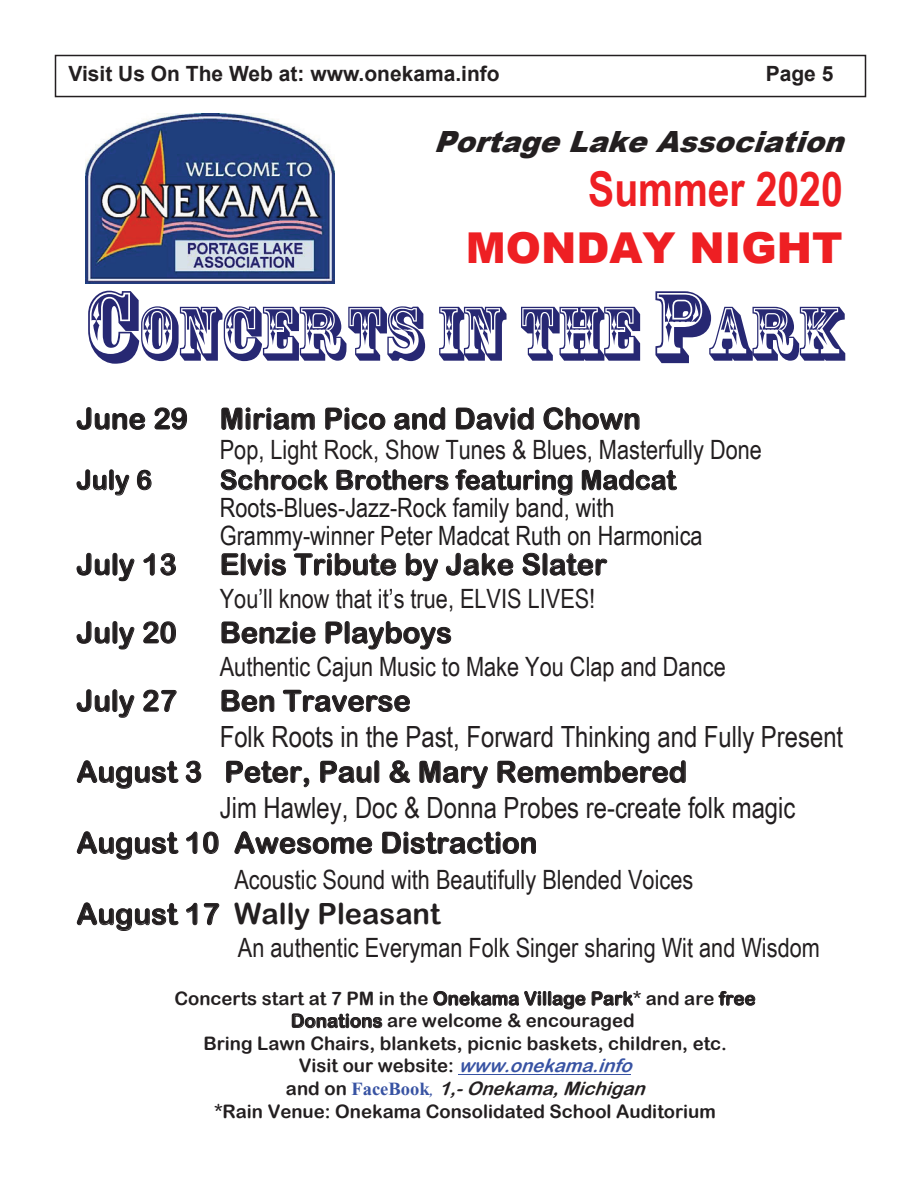
<style>
.page{position:relative;width:918px;height:1188px;background:#fff}
.page>*{position:absolute;margin:0;border:0;box-sizing:border-box;transform-origin:0 0}
.t1{font:71.85px "Rosewood Std";color:#272873}
.t2{font:700 47.85px "Arial Narrow";color:#ee1f23}
.t3{font:900 42.6px "Arial";color:#ee1f23}
.t4{font:29.25px "Arial Rounded MT Bold";color:#231f20}
.t5{font:29.25px "Arial Narrow";color:#231f20}
.t6{font:italic 900 29.25px "Arial";color:#231f20}
.t7{font:29.25px "Arial Rounded MT Bold";letter-spacing:.005em;color:#201d1e}
.t8{font:26.55px "Arial Narrow";color:#231f20}
.t9{font:26.55px/27.5px "Arial Narrow";color:#201d1e}
.t10{font:26.55px "Arial Rounded MT Bold";letter-spacing:.005em;color:#201d1e}
.t11{font:700 21px "Arial";color:#231f20}
.t12{font:18.6px/22.5px "Arial Rounded MT Bold";color:#231f20;text-align:center}
.s1{font-size:95.85px}
.s2{color:#201d1e}
.s3{color:#231f20}
.s4{font-style:italic;color:#3853a3}
.s5{font-family:"Times New Roman";font-weight:700;color:#3853a3}
.s6{font-family:"Times New Roman";font-style:italic;color:#3853a3}
.s7{font-style:italic}
</style>
<div class="page">
<div style="left:55px;top:55px;width:811px;height:42px;border:2px solid #231f20"></div>
<img style="left:86px;top:114px;width:248px;height:169px">
<svg style="left:77px;top:407px;width:68px;height:23px"></svg>
<svg style="left:154px;top:407px;width:33px;height:23px"></svg>
<svg style="left:221px;top:407px;width:94px;height:23px"></svg>
<svg style="left:325px;top:407px;width:60px;height:23px"></svg>
<svg style="left:394px;top:407px;width:51px;height:23px"></svg>
<svg style="left:456px;top:407px;width:78px;height:23px"></svg>
<svg style="left:543px;top:407px;width:97px;height:23px"></svg>
<svg style="left:77px;top:469px;width:52px;height:27px"></svg>
<svg style="left:137px;top:470px;width:15px;height:20px"></svg>
<svg style="left:221px;top:469px;width:107px;height:21px"></svg>
<svg style="left:336px;top:470px;width:113px;height:20px"></svg>
<svg style="left:455px;top:470px;width:117px;height:26px"></svg>
<svg style="left:582px;top:469px;width:95px;height:21px"></svg>
<svg style="left:77px;top:553px;width:58px;height:28px"></svg>
<svg style="left:143px;top:553px;width:33px;height:23px"></svg>
<svg style="left:221px;top:553px;width:65px;height:23px"></svg>
<svg style="left:294px;top:553px;width:102px;height:23px"></svg>
<svg style="left:406px;top:553px;width:32px;height:28px"></svg>
<svg style="left:446px;top:553px;width:67px;height:23px"></svg>
<svg style="left:522px;top:553px;width:85px;height:23px"></svg>
<svg style="left:77px;top:621px;width:58px;height:29px"></svg>
<svg style="left:143px;top:621px;width:33px;height:23px"></svg>
<svg style="left:221px;top:621px;width:95px;height:23px"></svg>
<svg style="left:325px;top:621px;width:126px;height:29px"></svg>
<svg style="left:77px;top:689px;width:57px;height:29px"></svg>
<svg style="left:143px;top:690px;width:34px;height:22px"></svg>
<svg style="left:221px;top:690px;width:53px;height:22px"></svg>
<svg style="left:283px;top:690px;width:127px;height:22px"></svg>
<svg style="left:77px;top:760px;width:102px;height:29px"></svg>
<svg style="left:186px;top:761px;width:15px;height:22px"></svg>
<svg style="left:226px;top:761px;width:83px;height:26px"></svg>
<svg style="left:320px;top:760px;width:59px;height:23px"></svg>
<svg style="left:389px;top:760px;width:21px;height:23px"></svg>
<svg style="left:419px;top:761px;width:69px;height:28px"></svg>
<svg style="left:497px;top:760px;width:189px;height:23px"></svg>
<svg style="left:77px;top:831px;width:102px;height:29px"></svg>
<svg style="left:186px;top:831px;width:33px;height:23px"></svg>
<svg style="left:234px;top:831px;width:138px;height:23px"></svg>
<svg style="left:382px;top:831px;width:154px;height:23px"></svg>
<svg style="left:77px;top:902px;width:102px;height:29px"></svg>
<svg style="left:186px;top:903px;width:12px;height:22px"></svg>
<svg style="left:204px;top:903px;width:15px;height:22px"></svg>
<svg style="left:433px;top:991px;width:153px;height:18px"></svg>
<svg style="left:592px;top:991px;width:41px;height:15px"></svg>
<svg style="left:719px;top:991px;width:36px;height:15px"></svg>
<svg style="left:292px;top:1014px;width:90px;height:14px"></svg>
<hr style="left:459px;top:1074px;width:172px;height:1px;background:#3853a3">
<p class="t11" style="left:68px;top:59px;width:433px">Visit Us On The Web at: www.onekama.info</p>
<p class="t11" style="left:766px;top:59px;width:69px">Page 5</p>
<h3 class="t6" style="left:434px;top:120px;width:425px">PortageLakeAssociation</h3>
<h2 class="t2" style="left:588px;top:153px;width:256px">Summer 2020</h2>
<h3 class="t3" style="left:466px;top:217px;width:378px">MONDAY NIGHT</h3>
<h1 class="t1" style="left:83px;top:291px;width:762px"><span class="s1">C</span>ONCERTS IN THE <span class="s1">P</span>ARK</h1>
<h3 class="t4" style="left:77px;top:401px;width:566px"><span class="s2">June 29</span> Miriam Pico and David Chown</h3>
<h3 class="t8" style="left:220px;top:430px;width:544px">Pop, Light Rock, Show Tunes &amp; Blues, Masterfully Done</h3>
<h3 class="t10" style="left:77px;top:464px;width:77px">July 6</h3>
<h3 class="t10" style="left:220px;top:464px;width:458px">Schrock Brothers featuring Madcat</h3>
<h3 class="t9" style="left:220px;top:493px;width:484px">Roots-Blues-Jazz-Rock family band, with<br>Grammy-winner Peter Madcat Ruth on Harmonica</h3>
<h3 class="t7" style="left:77px;top:547px;width:102px">July <span class="s3">13</span></h3>
<h3 class="t4" style="left:220px;top:547px;width:389px">Elvis Tribute by Jake Slater</h3>
<h3 class="t8" style="left:220px;top:579px;width:377px">You’ll know that it’s true, ELVIS LIVES!</h3>
<h3 class="t4" style="left:77px;top:615px;width:102px">July 20</h3>
<h3 class="t4" style="left:220px;top:615px;width:234px">Benzie Playboys</h3>
<h3 class="t8" style="left:220px;top:647px;width:507px">Authentic Cajun Music to Make You Clap and Dance</h3>
<h3 class="t4" style="left:77px;top:683px;width:102px">July 27</h3>
<h3 class="t4" style="left:220px;top:683px;width:192px">Ben Traverse</h3>
<h3 class="t5" style="left:220px;top:715px;width:625px">Folk Roots in the Past, Forward Thinking and Fully Present</h3>
<h3 class="t4" style="left:77px;top:754px;width:612px">August 3 Peter, Paul &amp; Mary Remembered</h3>
<h3 class="t5" style="left:220px;top:786px;width:577px">Jim Hawley, Doc &amp; Donna Probes re-create folk magic</h3>
<h3 class="t4" style="left:77px;top:825px;width:462px">August 10 Awesome Distraction</h3>
<h3 class="t8" style="left:234px;top:860px;width:460px">Acoustic Sound with Beautifully Blended Voices</h3>
<h3 class="t4" style="left:77px;top:897px;width:365px">August 17 Wally Pleasant</h3>
<h3 class="t8" style="left:238px;top:928px;width:584px">An authentic Everyman Folk Singer sharing Wit and Wisdom</h3>
<p class="t12" style="left:175px;top:987px;width:583px">Concerts start at 7 PM in the Onekama Village Park* and are free Donations are welcome &amp; encouraged<br>Bring Lawn Chairs, blankets, picnic baskets, children, etc.<br>V i s i t o u r we b s i te : <span class="s4">www.onekama.info<br></span>a n d o n <span class="s5">F a c e B o o k</span><span class="s6">,</span> <span class="s7">1,-Onekama,Michigan<br></span>*Rain Venue: Onekama Consolidated School Auditorium</p>
</div>
